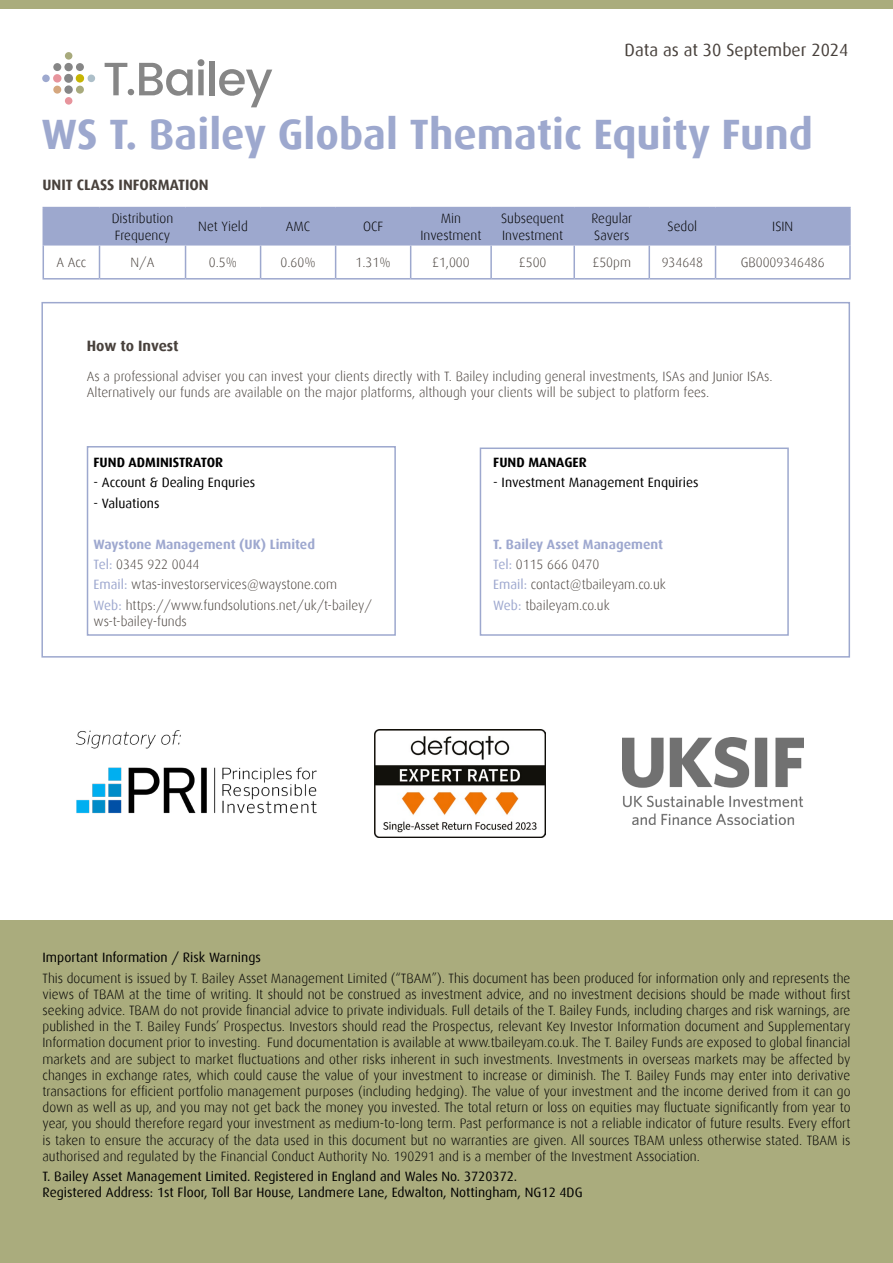
<style>
.page{position:relative;width:893px;height:1263px;background:#fff}
.page>*{position:absolute;margin:0;border:0;box-sizing:border-box;transform-origin:0 0}
.t1{font:700 42.45px "Dax";color:#9da8ce}
.t2{font:17.55px "Dax";color:#48413c}
.t3{font:700 15px "Dax";color:#48413c}
.t4{font:300 13.5px/16.2px "Dax";color:#000}
.t5{font:300 13.5px/20.4px "Dax";color:#48413c}
.t6{font:13.5px/16.2px "Dax";color:#000}
.t7{font:700 13.5px "Dax";color:#000}
.s1{font-weight:700;color:#9ea8cf}
.s2{font-weight:400;color:#9ea8cf}
</style>
<div class="page">
<div style="left:0;top:920px;width:893px;height:343px;background:#aaac7d"></div>
<img style="left:375px;top:729px;width:171px;height:108px">
<img style="left:623px;top:737px;width:181px;height:88px">
<div style="left:44px;top:208px;width:805px;height:36px;background:#9da8ce"></div>
<hr style="left:43px;top:207px;width:56px;height:1px;background:#9da8ce">
<hr style="left:43px;top:208px;width:1px;height:36px;background:#9da8ce">
<hr style="left:99px;top:207px;width:87px;height:1px;background:#9da8ce">
<hr style="left:99px;top:208px;width:1px;height:36px;background:#9da8ce">
<hr style="left:186px;top:207px;width:75px;height:1px;background:#9da8ce">
<hr style="left:185px;top:208px;width:1px;height:36px;background:#9da8ce">
<hr style="left:261px;top:207px;width:75px;height:1px;background:#9da8ce">
<hr style="left:260px;top:208px;width:1px;height:36px;background:#9da8ce">
<hr style="left:336px;top:207px;width:75px;height:1px;background:#9da8ce">
<hr style="left:335px;top:208px;width:1px;height:36px;background:#9da8ce">
<hr style="left:411px;top:207px;width:80px;height:1px;background:#9da8ce">
<hr style="left:410px;top:208px;width:1px;height:36px;background:#9da8ce">
<hr style="left:491px;top:207px;width:83px;height:1px;background:#9da8ce">
<hr style="left:490px;top:208px;width:2px;height:36px;background:#9da8ce">
<hr style="left:574px;top:207px;width:75px;height:1px;background:#9da8ce">
<hr style="left:573px;top:208px;width:2px;height:36px;background:#9da8ce">
<hr style="left:649px;top:207px;width:66px;height:1px;background:#9da8ce">
<hr style="left:649px;top:208px;width:1px;height:36px;background:#9da8ce">
<hr style="left:715px;top:207px;width:136px;height:1px;background:#9da8ce">
<hr style="left:715px;top:208px;width:1px;height:36px;background:#9da8ce">
<hr style="left:849px;top:208px;width:2px;height:36px;background:#9da8ce">
<hr style="left:43px;top:244px;width:56px;height:2px;background:#9da8ce">
<hr style="left:43px;top:246px;width:1px;height:32px;background:#9da8ce">
<hr style="left:99px;top:244px;width:87px;height:2px;background:#9da8ce">
<hr style="left:99px;top:246px;width:1px;height:32px;background:#9da8ce">
<hr style="left:186px;top:244px;width:75px;height:2px;background:#9da8ce">
<hr style="left:185px;top:246px;width:1px;height:32px;background:#9da8ce">
<hr style="left:261px;top:244px;width:75px;height:2px;background:#9da8ce">
<hr style="left:260px;top:246px;width:1px;height:32px;background:#9da8ce">
<hr style="left:336px;top:244px;width:75px;height:2px;background:#9da8ce">
<hr style="left:335px;top:246px;width:1px;height:32px;background:#9da8ce">
<hr style="left:411px;top:244px;width:80px;height:2px;background:#9da8ce">
<hr style="left:410px;top:246px;width:1px;height:32px;background:#9da8ce">
<hr style="left:491px;top:244px;width:83px;height:2px;background:#9da8ce">
<hr style="left:490px;top:246px;width:2px;height:32px;background:#9da8ce">
<hr style="left:574px;top:244px;width:75px;height:2px;background:#9da8ce">
<hr style="left:573px;top:246px;width:2px;height:32px;background:#9da8ce">
<hr style="left:649px;top:244px;width:66px;height:2px;background:#9da8ce">
<hr style="left:649px;top:246px;width:1px;height:32px;background:#9da8ce">
<hr style="left:715px;top:244px;width:136px;height:2px;background:#9da8ce">
<hr style="left:715px;top:246px;width:1px;height:32px;background:#9da8ce">
<hr style="left:849px;top:246px;width:2px;height:32px;background:#9da8ce">
<hr style="left:43px;top:278px;width:56px;height:2px;background:#9da8ce">
<hr style="left:99px;top:278px;width:87px;height:2px;background:#9da8ce">
<hr style="left:186px;top:278px;width:75px;height:2px;background:#9da8ce">
<hr style="left:261px;top:278px;width:75px;height:2px;background:#9da8ce">
<hr style="left:336px;top:278px;width:75px;height:2px;background:#9da8ce">
<hr style="left:411px;top:278px;width:80px;height:2px;background:#9da8ce">
<hr style="left:491px;top:278px;width:83px;height:2px;background:#9da8ce">
<hr style="left:574px;top:278px;width:75px;height:2px;background:#9da8ce">
<hr style="left:649px;top:278px;width:66px;height:2px;background:#9da8ce">
<hr style="left:715px;top:278px;width:136px;height:2px;background:#9da8ce">
<div style="left:41px;top:302px;width:809px;height:356px;border:2px solid #9da8ce"></div>
<img style="left:76px;top:730px;width:241px;height:83px">
<div style="left:0;top:0;width:893px;height:9px;background:#aaac7d"></div>
<svg style="left:42px;top:52px;width:53px;height:53px"></svg>
<svg style="left:105px;top:59px;width:99px;height:37px"></svg>
<div style="left:209px;top:61px;width:6px;height:34px;background:#868686"></div>
<svg style="left:219px;top:69px;width:53px;height:38px"></svg>
<div style="left:87px;top:446px;width:309px;height:190px;border:2px solid #9da8ce"></div>
<div style="left:480px;top:447px;width:309px;height:189px;border:2px solid #9da8ce"></div>
<p class="t2" style="left:624px;top:41px;width:226px">Data as at 30 September 2024</p>
<h1 class="t1" style="left:41px;top:110px;width:773px">WS T. Bailey Global Thematic Equity Fund</h1>
<p class="t3" style="left:43px;top:176px;width:168px">UNIT CLASS INFORMATION</p>
<p class="t4" style="left:112px;top:211px;width:63px">Distribution<br>Frequency</p>
<p class="t4" style="left:198px;top:219px;width:51px">Net Yield</p>
<p class="t4" style="left:286px;top:219px;width:26px">AMC</p>
<p class="t4" style="left:363px;top:219px;width:22px">OCF</p>
<p class="t4" style="left:420px;top:211px;width:63px;text-align:center">Min<br>Investment</p>
<p class="t4" style="left:501px;top:211px;width:65px">Subsequent<br>Investment</p>
<p class="t4" style="left:591px;top:211px;width:42px">Regular<br>Savers</p>
<p class="t4" style="left:668px;top:219px;width:31px">Sedol</p>
<p class="t4" style="left:772px;top:219px;width:23px">ISIN</p>
<p class="t5" style="left:56px;top:252px;width:31px">A Acc</p>
<p class="t5" style="left:131px;top:252px;width:25px">N/A</p>
<p class="t5" style="left:209px;top:252px;width:30px">0.5%</p>
<p class="t5" style="left:281px;top:252px;width:37px">0.60%</p>
<p class="t5" style="left:356px;top:252px;width:37px">1.31%</p>
<p class="t5" style="left:432px;top:252px;width:39px">£1,000</p>
<p class="t5" style="left:519px;top:252px;width:29px">£500</p>
<p class="t5" style="left:592px;top:252px;width:40px">£50pm</p>
<p class="t5" style="left:662px;top:252px;width:43px">934648</p>
<p class="t5" style="left:741px;top:252px;width:85px">GB0009346486</p>
<p class="t3" style="left:87px;top:337px;width:93px">How to Invest</p>
<p class="t5" style="left:87px;top:368px;width:687px;line-height:16.2px">As a professional adviser you can invest your clients directly with T. Bailey including general investments, ISAs and Junior ISAs.<br>Alternatively our funds are available on the major platforms, although your clients will be subject to platform fees.</p>
<p class="t7" style="left:94px;top:454px;width:131px">FUND ADMINISTRATOR</p>
<p class="t6" style="left:94px;top:474px;width:163px">- Account &amp; Dealing Enquries</p>
<p class="t6" style="left:94px;top:495px;width:68px">- Valuations</p>
<p class="t5" style="left:94px;top:534px;width:280px"><span class="s1">Waystone Management (UK) Limited<br></span><span class="s2">Tel:</span> 0345 922 0044<br><span class="s2">Email:</span> wtas-investorservices@waystone.com<br><span class="s2">Web:</span> https://www.fundsolutions.net/uk/t-bailey/</p>
<p class="t5" style="left:94px;top:611px;width:95px">ws-t-bailey-funds</p>
<p class="t7" style="left:493px;top:454px;width:95px">FUND MANAGER</p>
<p class="t6" style="left:493px;top:474px;width:207px">- Investment Management Enquiries</p>
<p class="t5" style="left:493px;top:534px;width:174px"><span class="s1">T. Bailey Asset Management<br></span><span class="s2">Tel:</span> 0115 666 0470<br><span class="s2">Email:</span> contact@tbaileyam.co.uk<br><span class="s2">Web:</span> tbaileyam.co.uk</p>
<p class="t6" style="left:43px;top:949px;width:220px">Important Information / Risk Warnings</p>
<p class="t4" style="left:43px;top:970px;width:809px;text-align:justify">This document is issued by T. Bailey Asset Management Limited (“TBAM”). This document has been produced for information only and represents the views of TBAM at the time of writing. It should not be construed as investment advice, and no investment decisions should be made without first seeking advice. TBAM do not provide financial advice to private individuals. Full details of the T. Bailey Funds, including charges and risk warnings, are published in the T. Bailey Funds’ Prospectus. Investors should read the Prospectus, relevant Key Investor Information document and Supplementary Information document prior to investing. Fund documentation is available at www.tbaileyam.co.uk. The T. Bailey Funds are exposed to global financial markets and are subject to market fluctuations and other risks inherent in such investments. Investments in overseas markets may be affected by changes in exchange rates, which could cause the value of your investment to increase or diminish. The T. Bailey Funds may enter into derivative transactions for efficient portfolio management purposes (including hedging). The value of your investment and the income derived from it can go down as well as up, and you may not get back the money you invested. The total return or loss on equities may fluctuate significantly from year to year, you should therefore regard your investment as medium-to-long term. Past performance is not a reliable indicator of future results. Every effort is taken to ensure the accuracy of the data used in this document but no warranties are given. All sources TBAM unless otherwise stated. TBAM is authorised and regulated by the Financial Conduct Authority No. 190291 and is a member of the Investment Association.</p>
<p class="t6" style="left:43px;top:1168px;width:542px">T. Bailey Asset Management Limited. Registered in England and Wales No. 3720372.<br>Registered Address: 1st Floor, Toll Bar House, Landmere Lane, Edwalton, Nottingham, NG12 4DG</p>
</div>
